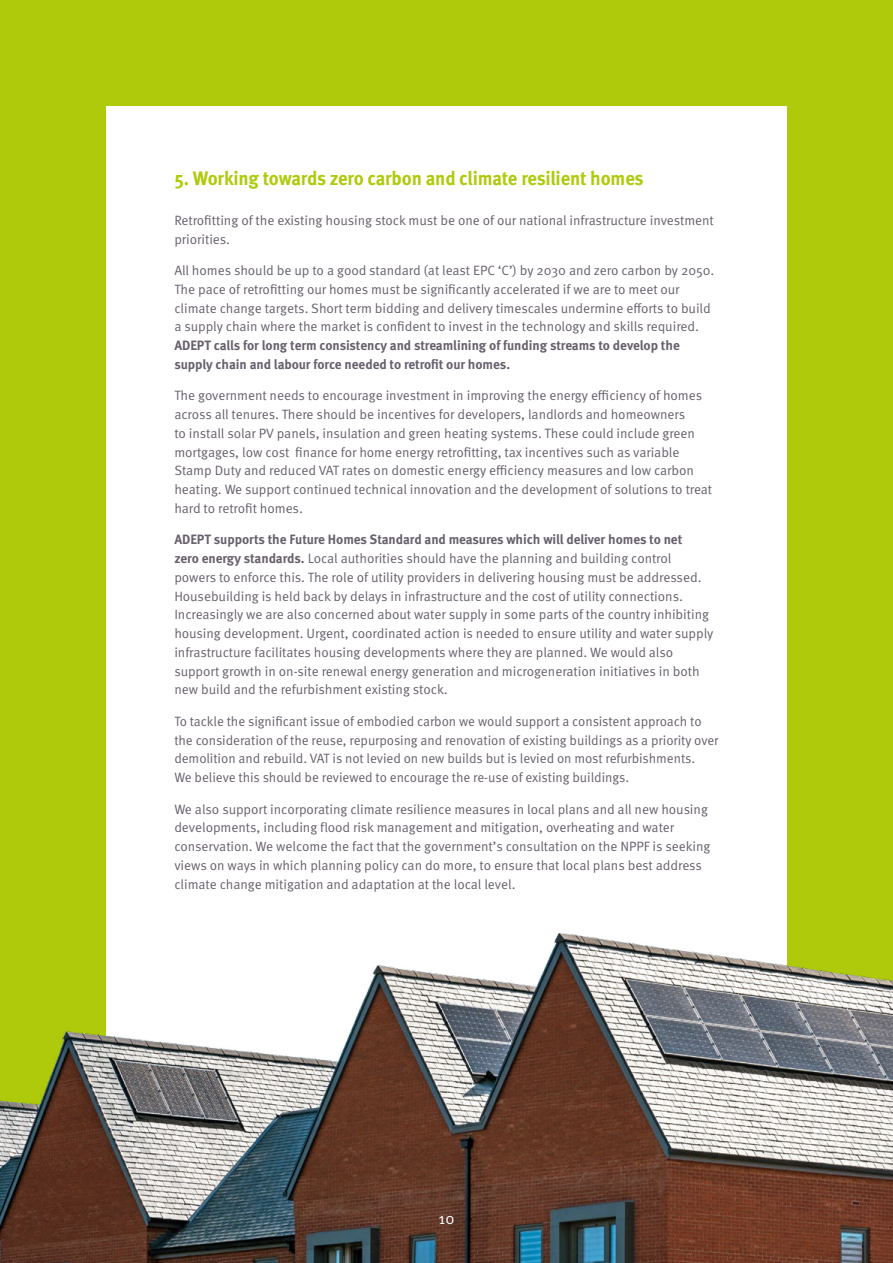
<style>
.page{position:relative;width:893px;height:1263px;background:#afca0b}
.page>*{position:absolute;margin:0;border:0;box-sizing:border-box;transform-origin:0 0}
.t1{font:700 19.5px "Meta Pro";letter-spacing:-.01em;color:#afca0b;scale:.95 1}
.t2{font:15.75px "Meta Pro Norm";color:#fff}
.t3{font:13.5px/18.8px "Meta Pro Norm";letter-spacing:-.005em;color:#68606d}
.t4{font:700 13.5px/18.8px "Meta Pro";letter-spacing:-.005em;color:#68606d}
.s1{font-family:"Meta Pro";font-weight:700}
</style>
<div class="page">
<div style="left:106px;top:106px;width:681px;height:1051px;background:#fff"></div>
<img style="left:0;top:933px;width:893px;height:330px">
<h1 class="t1" style="left:174px;top:163px;width:496px">5. Working towards zero carbon and climate resilient homes</h1>
<p class="t3" style="left:174px;top:210px;width:541px">Retrofitting of the existing housing stock must be one of our national infrastructure investment priorities.</p>
<p class="t3" style="left:174px;top:260px;width:541px">All homes should be up to a good standard (at least EPC ‘C’) by 2030 and zero carbon by 2050.<br>The pace of retrofitting our homes must be significantly accelerated if we are to meet our climate change targets. Short term bidding and delivery timescales undermine efforts to build a supply chain where the market is confident to invest in the technology and skills required.</p>
<p class="t4" style="left:174px;top:335px;width:507px">ADEPT calls for long term consistency and streamlining of funding streams to develop the supply chain and labour force needed to retrofit our homes.</p>
<p class="t3" style="left:174px;top:385px;width:539px">The government needs to encourage investment in improving the energy efficiency of homes across all tenures. There should be incentives for developers, landlords and homeowners<br>to install solar PV panels, insulation and green heating systems. These could include green mortgages, low cost finance for home energy retrofitting, tax incentives such as variable Stamp Duty and reduced VAT rates on domestic energy efficiency measures and low carbon heating. We support continued technical innovation and the development of solutions to treat hard to retrofit homes.</p>
<p class="t4" style="left:174px;top:529px;width:510px">ADEPT supports the Future Homes Standard and measures which will deliver homes to net</p>
<p class="t3" style="left:174px;top:548px;width:541px"><span class="s1">zero energy standards.</span> Local authorities should have the planning and building control powers to enforce this. The role of utility providers in delivering housing must be addressed.<br>Housebuilding is held back by delays in infrastructure and the cost of utility connections.<br>Increasingly we are also concerned about water supply in some parts of the country inhibiting housing development. Urgent, coordinated action is needed to ensure utility and water supply infrastructure facilitates housing developments where they are planned. We would also support growth in on-site renewal energy generation and microgeneration initiatives in both new build and the refurbishment existing stock.</p>
<p class="t3" style="left:174px;top:711px;width:546px">To tackle the significant issue of embodied carbon we would support a consistent approach to the consideration of the reuse, repurposing and renovation of existing buildings as a priority over demolition and rebuild. VAT is not levied on new builds but is levied on most refurbishments.<br>We believe this should be reviewed to encourage the re-use of existing buildings.</p>
<p class="t3" style="left:174px;top:799px;width:538px">We also support incorporating climate resilience measures in local plans and all new housing developments, including flood risk management and mitigation, overheating and water conservation. We welcome the fact that the government’s consultation on the NPPF is seeking views on ways in which planning policy can do more, to ensure that local plans best address climate change mitigation and adaptation at the local level.</p>
<p class="t2" style="left:438px;top:1206px;width:17px">10</p>
</div>
